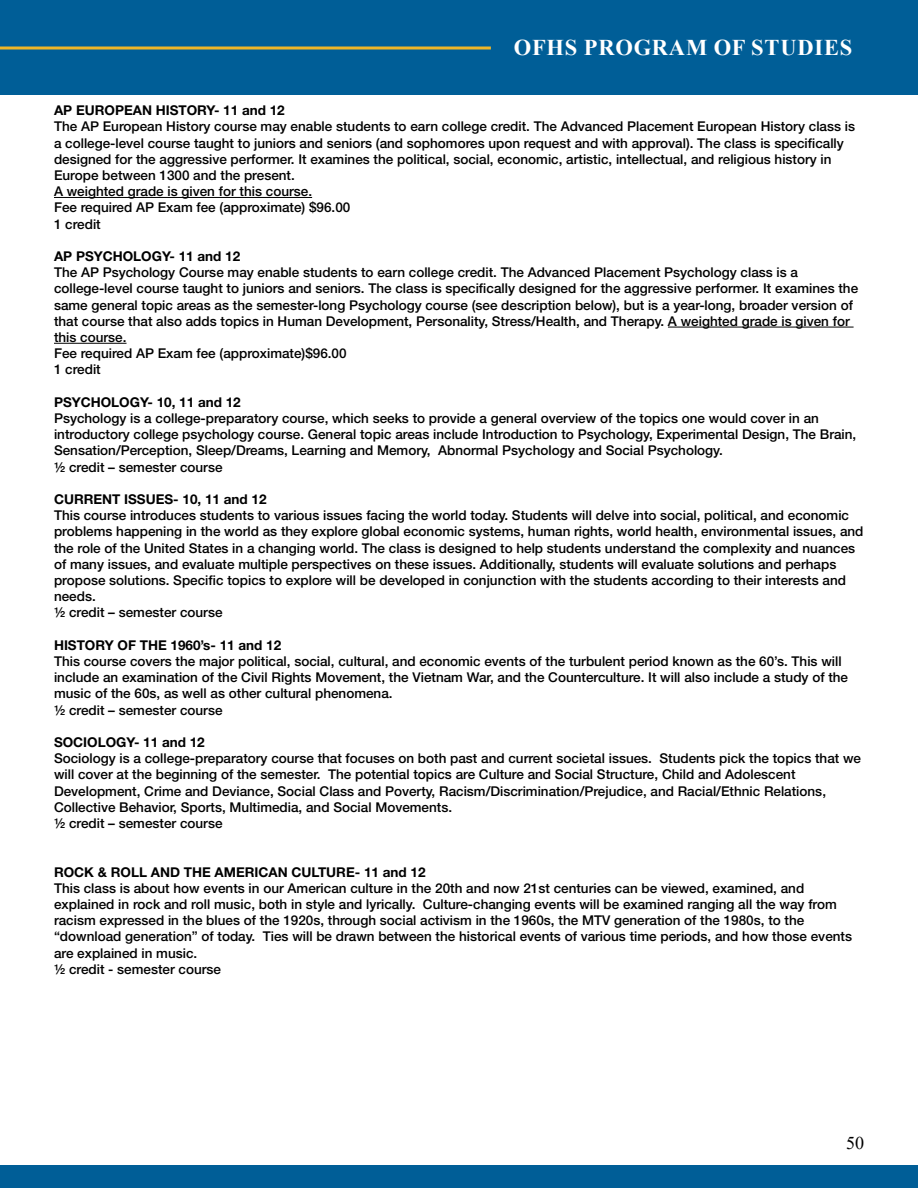
<style>
.page{position:relative;width:918px;height:1188px;background:#fff}
.page>*{position:absolute;margin:0;border:0;box-sizing:border-box;transform-origin:0 0}
.t1{font:700 22.5px "Times New Roman";letter-spacing:.035em;color:#fff}
.t2{font:18px "Times New Roman";color:#000}
.t3{font:500 13.5px/16.2px "Helvetica Neue LT Std";color:#000}
.t4{font:700 13.5px "Helvetica Neue LT Std";color:#000}
</style>
<div class="page">
<div style="left:0;top:0;width:918px;height:94px;background:#005e97"></div>
<svg style="left:0;top:46px;width:491px;height:4px;background:#b29f43"></svg>
<div style="left:0;top:1165px;width:918px;height:23px;background:#005e97"></div>
<hr style="left:54px;top:197px;width:258px;height:1px;background:#000">
<hr style="left:668px;top:327px;width:186px;height:1px;background:#000">
<hr style="left:54px;top:343px;width:73px;height:1px;background:#000">
<h1 class="t1" style="left:514px;top:31px;width:340px">OFHS PROGRAM OF STUDIES</h1>
<p class="t4" style="left:54px;top:102px;width:232px">AP EUROPEAN HISTORY- 11 and 12</p>
<p class="t3" style="left:54px;top:118px;width:803px">The AP European History course may enable students to earn college credit. The Advanced Placement European History class is a college-level course taught to juniors and seniors (and sophomores upon request and with approval). The class is specifically designed for the aggressive performer. It examines the political, social, economic, artistic, intellectual, and religious history in Europe between 1300 and the present.<br>A weighted grade is given for this course.<br>Fee required AP Exam fee (approximate) $96.00<br>1 credit</p>
<p class="t4" style="left:54px;top:248px;width:188px">AP PSYCHOLOGY- 11 and 12</p>
<p class="t3" style="left:54px;top:264px;width:806px">The AP Psychology Course may enable students to earn college credit. The Advanced Placement Psychology class is a college-level course taught to juniors and seniors. The class is specifically designed for the aggressive performer. It examines the same general topic areas as the semester-long Psychology course (see description below), but is a year-long, broader version of that course that also adds topics in Human Development, Personality, Stress/Health, and Therapy. A weighted grade is given for this course.<br>Fee required AP Exam fee (approximate)$96.00<br>1 credit</p>
<p class="t4" style="left:54px;top:394px;width:188px">PSYCHOLOGY- 10, 11 and 12</p>
<p class="t3" style="left:54px;top:410px;width:804px">Psychology is a college-preparatory course, which seeks to provide a general overview of the topics one would cover in an introductory college psychology course. General topic areas include Introduction to Psychology, Experimental Design, The Brain, Sensation/Perception, Sleep/Dreams, Learning and Memory, Abnormal Psychology and Social Psychology.<br>½ credit – semester course</p>
<p class="t4" style="left:54px;top:491px;width:214px">CURRENT ISSUES- 10, 11 and 12</p>
<p class="t3" style="left:54px;top:507px;width:811px">This course introduces students to various issues facing the world today. Students will delve into social, political, and economic problems happening in the world as they explore global economic systems, human rights, world health, environmental issues, and the role of the United States in a changing world. The class is designed to help students understand the complexity and nuances of many issues, and evaluate multiple perspectives on these issues. Additionally, students will evaluate solutions and perhaps propose solutions. Specific topics to explore will be developed in conjunction with the students according to their interests and needs.<br>½ credit – semester course</p>
<p class="t4" style="left:54px;top:637px;width:229px">HISTORY OF THE 1960’s- 11 and 12</p>
<p class="t3" style="left:54px;top:653px;width:796px">This course covers the major political, social, cultural, and economic events of the turbulent period known as the 60’s. This will include an examination of the Civil Rights Movement, the Vietnam War, and the Counterculture. It will also include a study of the music of the 60s, as well as other cultural phenomena.<br>½ credit – semester course</p>
<p class="t4" style="left:54px;top:734px;width:152px">SOCIOLOGY- 11 and 12</p>
<p class="t3" style="left:54px;top:750px;width:809px">Sociology is a college-preparatory course that focuses on both past and current societal issues. Students pick the topics that we will cover at the beginning of the semester. The potential topics are Culture and Social Structure, Child and Adolescent Development, Crime and Deviance, Social Class and Poverty, Racism/Discrimination/Prejudice, and Racial/Ethnic Relations, Collective Behavior, Sports, Multimedia, and Social Movements.<br>½ credit – semester course</p>
<p class="t4" style="left:54px;top:863px;width:373px">ROCK &amp; ROLL AND THE AMERICAN CULTURE- 11 and 12</p>
<p class="t3" style="left:54px;top:880px;width:800px">This class is about how events in our American culture in the 20th and now 21st centuries can be viewed, examined, and explained in rock and roll music, both in style and lyrically. Culture-changing events will be examined ranging all the way from racism expressed in the blues of the 1920s, through social activism in the 1960s, the MTV generation of the 1980s, to the “download generation” of today. Ties will be drawn between the historical events of various time periods, and how those events are explained in music.<br>½ credit - semester course</p>
<h2 class="t2" style="left:846px;top:1130px;width:19px">50</h2>
</div>
